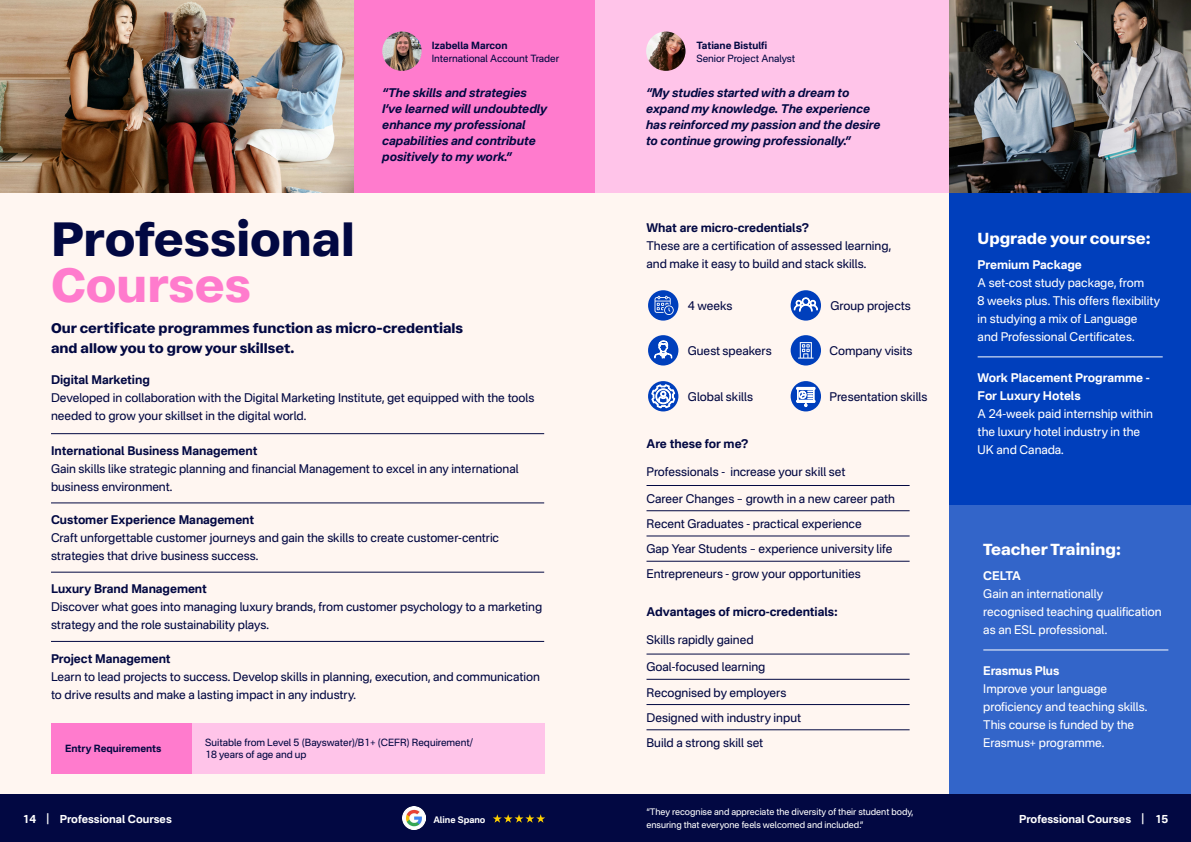
<style>
.page{position:relative;width:1191px;height:842px;background:#fff6f1}
.page>*{position:absolute;margin:0;border:0;box-sizing:border-box;transform-origin:0 0}
.t1{font:700 48px "Atak";color:#020842}
.t2{font:700 48px "Atak";color:#ff7bcd}
.t3{font:700 16px "Atak";color:#fff}
.t4{font:700 14px/20px "Atak";color:#020842}
.t5{font:12px/18px "Nacelle";color:#020842}
.t6{font:12px/18px "Nacelle";letter-spacing:-.005em;color:#fff}
.t7{font:italic 700 12px/16px "Nacelle";color:#020842}
.t8{font:700 12px "Nacelle";letter-spacing:-.005em;color:#020842}
.t9{font:700 12px/18px "Nacelle";letter-spacing:-.005em;color:#fff}
.t10{font:700 11px "Nacelle";color:#fff}
.t11{font:10px/12px "Nacelle";letter-spacing:-.005em;color:#020842}
.t12{font:700 10px "Nacelle";letter-spacing:-.005em;color:#020842}
.t13{font:9px/13px "Nacelle";letter-spacing:-.005em;color:#fff}
.t14{font:700 9px "Nacelle";color:#fff}
</style>
<div class="page">
<div style="left:949px;top:504px;width:242px;height:291px;background:#3365c9"></div>
<div style="left:0;top:795px;width:1191px;height:47px;background:#020842"></div>
<img style="left:0;top:0;width:354px;height:192px">
<hr style="left:51px;top:433px;width:493px;height:1px;background:#020842">
<hr style="left:51px;top:503px;width:493px;height:1px;background:#020842">
<hr style="left:51px;top:572px;width:493px;height:1px;background:#020842">
<hr style="left:51px;top:641px;width:493px;height:1px;background:#020842">
<hr style="left:983px;top:650px;width:185px;height:1px;background:#fff">
<hr style="left:646px;top:485px;width:263px;height:1px;background:#020842">
<hr style="left:646px;top:510px;width:263px;height:1px;background:#020842">
<hr style="left:646px;top:536px;width:263px;height:1px;background:#020842">
<hr style="left:646px;top:561px;width:263px;height:1px;background:#020842">
<hr style="left:646px;top:654px;width:263px;height:1px;background:#020842">
<hr style="left:646px;top:679px;width:263px;height:1px;background:#020842">
<hr style="left:646px;top:704px;width:263px;height:1px;background:#020842">
<hr style="left:646px;top:729px;width:263px;height:1px;background:#020842">
<div style="left:949px;top:192px;width:242px;height:313px;background:#003fbc"></div>
<hr style="left:977px;top:357px;width:185px;height:1px;background:#fff">
<div style="left:354px;top:0;width:241px;height:192px;background:#ff7bcd"></div>
<img style="left:382px;top:31px;width:40px;height:40px;border-radius:20px">
<div style="left:595px;top:0;width:355px;height:192px;background:#ffc4e9"></div>
<img style="left:646px;top:31px;width:39px;height:40px;border-radius:20px">
<div style="left:191px;top:724px;width:353px;height:50px;background:#ffc4e9"></div>
<div style="left:51px;top:724px;width:140px;height:50px;background:#ff7bcd"></div>
<div style="left:648px;top:290px;width:30px;height:31px;background:#003fbc;border-radius:50%"></div>
<svg style="left:654px;top:296px;width:19px;height:19px"></svg>
<div style="left:648px;top:381px;width:30px;height:30px;background:#003fbc;border-radius:50%"></div>
<svg style="left:651px;top:381px;width:24px;height:27px"></svg>
<div style="left:648px;top:335px;width:30px;height:30px;background:#003fbc;border-radius:50%"></div>
<svg style="left:654px;top:335px;width:18px;height:23px"></svg>
<div style="left:790px;top:335px;width:31px;height:30px;background:#003fbc;border-radius:50%"></div>
<svg style="left:790px;top:381px;width:31px;height:30px"></svg>
<svg style="left:681px;top:391px;width:131px;height:404px"></svg>
<svg style="left:796px;top:387px;width:19px;height:38px"></svg>
<svg style="left:790px;top:290px;width:31px;height:31px"></svg>
<svg style="left:794px;top:297px;width:23px;height:62px"></svg>
<svg style="left:493px;top:814px;width:52px;height:9px"></svg>
<img style="left:402px;top:807px;width:23px;height:23px">
<img style="left:949px;top:0;width:242px;height:192px">
<p class="t12" style="left:432px;top:41px;width:77px">Izabella Marcon</p>
<p class="t11" style="left:432px;top:53px;width:129px">International Account Trader</p>
<p class="t12" style="left:696px;top:41px;width:72px">Tatiane Bistulfi</p>
<p class="t11" style="left:696px;top:53px;width:100px">Senior Project Analyst</p>
<h1 class="t1" style="left:51px;top:219px;width:305px">Professional</h1>
<h1 class="t2" style="left:51px;top:265px;width:201px">Courses</h1>
<p class="t7" style="left:382px;top:86px;width:166px">“The skills and strategies<br>I’ve learned will undoubtedly enhance my professional capabilities and contribute positively to my work.”</p>
<p class="t7" style="left:646px;top:86px;width:236px">“My studies started with a dream to expand my knowledge. The experience has reinforced my passion and the desire to continue growing professionally.”</p>
<p class="t8" style="left:646px;top:222px;width:164px">What are micro-credentials?</p>
<p class="t5" style="left:646px;top:237px;width:246px">These are a certification of assessed learning, and make it easy to build and stack skills.</p>
<p class="t5" style="left:688px;top:298px;width:46px">4 weeks</p>
<p class="t5" style="left:830px;top:298px;width:82px">Group projects</p>
<p class="t4" style="left:51px;top:319px;width:414px">Our certificate programmes function as micro-credentials and allow you to grow your skillset.</p>
<p class="t8" style="left:51px;top:374px;width:100px">Digital Marketing</p>
<p class="t5" style="left:51px;top:389px;width:485px">Developed in collaboration with the Digital Marketing Institute, get equipped with the tools needed to grow your skillset in the digital world.</p>
<p class="t8" style="left:51px;top:445px;width:208px">International Business Management</p>
<p class="t5" style="left:51px;top:461px;width:469px">Gain skills like strategic planning and financial Management to excel in any international business environment.</p>
<p class="t8" style="left:51px;top:514px;width:205px">Customer Experience Management</p>
<p class="t5" style="left:51px;top:530px;width:449px">Craft unforgettable customer journeys and gain the skills to create customer-centric strategies that drive business success.</p>
<p class="t8" style="left:51px;top:584px;width:157px">Luxury Brand Management</p>
<p class="t5" style="left:51px;top:599px;width:493px">Discover what goes into managing luxury brands, from customer psychology to a marketing strategy and the role sustainability plays.</p>
<p class="t8" style="left:51px;top:653px;width:121px">Project Management</p>
<p class="t5" style="left:51px;top:668px;width:490px">Learn to lead projects to success. Develop skills in planning, execution, and communication to drive results and make a lasting impact in any industry.</p>
<p class="t12" style="left:65px;top:744px;width:98px">Entry Requirements</p>
<p class="t11" style="left:205px;top:738px;width:269px">Suitable from Level 5 (Bayswater)/B1+ (CEFR) Requirement/<br>18 years of age and up</p>
<p class="t5" style="left:688px;top:343px;width:85px">Guest speakers</p>
<p class="t5" style="left:829px;top:343px;width:84px">Company visits</p>
<p class="t5" style="left:829px;top:389px;width:100px">Presentation skills</p>
<p class="t5" style="left:688px;top:389px;width:67px">Global skills</p>
<p class="t8" style="left:646px;top:439px;width:104px">Are these for me?</p>
<p class="t5" style="left:646px;top:463px;width:200px">Professionals - increase your skill set</p>
<p class="t5" style="left:646px;top:487px;width:250px;line-height:25.2px">Career Changes – growth in a new career path Recent Graduates - practical experience<br>Gap Year Students – experience university life Entrepreneurs - grow your opportunities</p>
<p class="t8" style="left:646px;top:606px;width:192px">Advantages of micro-credentials:</p>
<p class="t5" style="left:646px;top:632px;width:109px">Skills rapidly gained</p>
<p class="t5" style="left:646px;top:655px;width:156px;line-height:25.2px">Goal-focused learning<br>Recognised by employers<br>Designed with industry input<br>Build a strong skill set</p>
<h2 class="t3" style="left:977px;top:231px;width:175px">Upgrade your course:</h2>
<p class="t9" style="left:977px;top:256px;width:106px">Premium Package</p>
<p class="t6" style="left:977px;top:275px;width:184px">A set-cost study package, from<br>8 weeks plus. This offers flexibility in studying a mix of Language and Professional Certificates.</p>
<p class="t9" style="left:977px;top:370px;width:174px">Work Placement Programme -<br>For Luxury Hotels</p>
<p class="t6" style="left:977px;top:406px;width:177px">A 24-week paid internship within the luxury hotel industry in the<br>UK and Canada.</p>
<h2 class="t3" style="left:983px;top:542px;width:139px">Teacher Training:</h2>
<p class="t9" style="left:983px;top:567px;width:39px">CELTA</p>
<p class="t6" style="left:983px;top:586px;width:180px">Gain an internationally recognised teaching qualification as an ESL professional.</p>
<p class="t9" style="left:983px;top:663px;width:77px">Erasmus Plus</p>
<p class="t6" style="left:983px;top:681px;width:166px">Improve your language proficiency and teaching skills.<br>This course is funded by the<br>Erasmus+ programme.</p>
<p class="t13" style="left:646px;top:806px;width:268px">“They recognise and appreciate the diversity of their student body, ensuring that everyone feels welcomed and included.”</p>
<p class="t10" style="left:23px;top:814px;width:151px">14 | Professional Courses</p>
<p class="t10" style="left:1019px;top:814px;width:151px">Professional Courses | 15</p>
<p class="t14" style="left:433px;top:815px;width:54px">Aline Spano</p>
</div>
